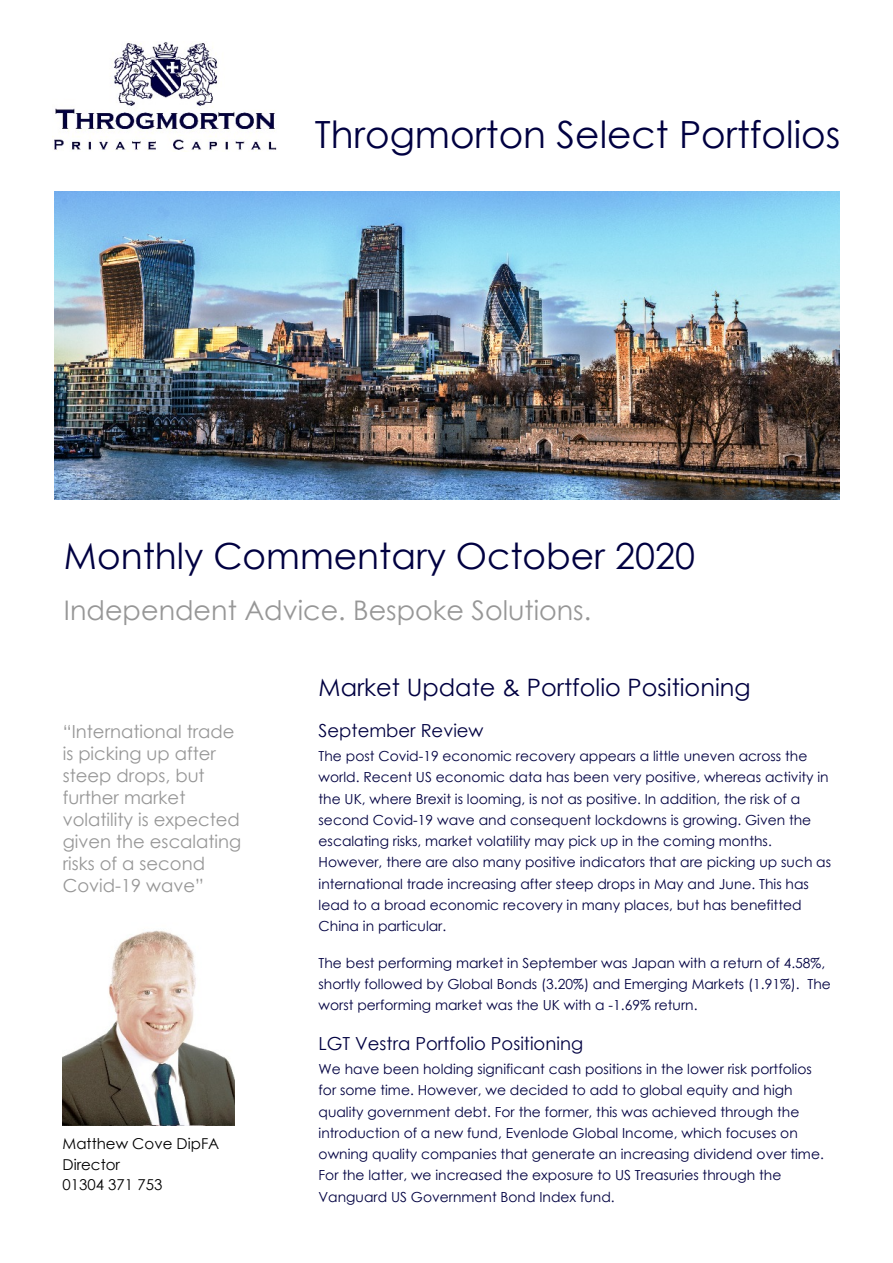
<style>
.page{position:relative;width:893px;height:1263px;background:#fff}
.page>*{position:absolute;margin:0;border:0;box-sizing:border-box;transform-origin:0 0}
.t1{font:37.5px "Century Gothic";color:#000041}
.t2{font:36px "Century Gothic";color:#000041}
.t3{font:27px "Century Gothic";color:#979797}
.t4{font:24px "Century Gothic";color:#000041}
.t5{font:18px/22px "Century Gothic";color:#979797}
.t6{font:18px "Century Gothic";color:#000041}
.t7{font:15px "Century Gothic";color:#000}
.t8{font:13.8px/21.3px "Century Gothic";color:#000041}
</style>
<div class="page">
<img style="left:54px;top:191px;width:785px;height:309px">
<img style="left:52px;top:41px;width:225px;height:110px">
<img style="left:63px;top:930px;width:171px;height:195px">
<h1 class="t1" style="left:315px;top:120px;width:527px">Throgmorton Select Portfolios</h1>
<h2 class="t2" style="left:64px;top:542px;width:632px">Monthly Commentary October 2020</h2>
<h3 class="t3" style="left:64px;top:599px;width:529px">Independent Advice. Bespoke Solutions.</h3>
<h3 class="t5" style="left:63px;top:722px;width:180px">“International trade is picking up after steep drops, but further market volatility is expected given the escalating risks of a second<br>Covid-19 wave”</h3>
<p class="t7" style="left:63px;top:1138px;width:158px">Matthew Cove DipFA</p>
<p class="t7" style="left:63px;top:1178px;width:101px">01304 371 753</p>
<p class="t7" style="left:63px;top:1159px;width:59px">Director</p>
<h3 class="t4" style="left:319px;top:678px;width:433px">Market Update &amp; Portfolio Positioning</h3>
<h3 class="t6" style="left:319px;top:724px;width:167px">September Review</h3>
<p class="t8" style="left:319px;top:747px;width:514px">The post Covid-19 economic recovery appears a little uneven across the world. Recent US economic data has been very positive, whereas activity in the UK, where Brexit is looming, is not as positive. In addition, the risk of a second Covid-19 wave and consequent lockdowns is growing. Given the escalating risks, market volatility may pick up in the coming months.<br>However, there are also many positive indicators that are picking up such as international trade increasing after steep drops in May and June. This has lead to a broad economic recovery in many places, but has benefitted China in particular.</p>
<p class="t8" style="left:319px;top:953px;width:514px">The best performing market in September was Japan with a return of 4.58%, shortly followed by Global Bonds (3.20%) and Emerging Markets (1.91%). The worst performing market was the UK with a -1.69% return.</p>
<h3 class="t6" style="left:319px;top:1037px;width:266px">LGT Vestra Portfolio Positioning</h3>
<p class="t8" style="left:319px;top:1059px;width:507px">We have been holding significant cash positions in the lower risk portfolios for some time. However, we decided to add to global equity and high quality government debt. For the former, this was achieved through the introduction of a new fund, Evenlode Global Income, which focuses on owning quality companies that generate an increasing dividend over time.<br>For the latter, we increased the exposure to US Treasuries through the Vanguard US Government Bond Index fund.</p>
</div>
